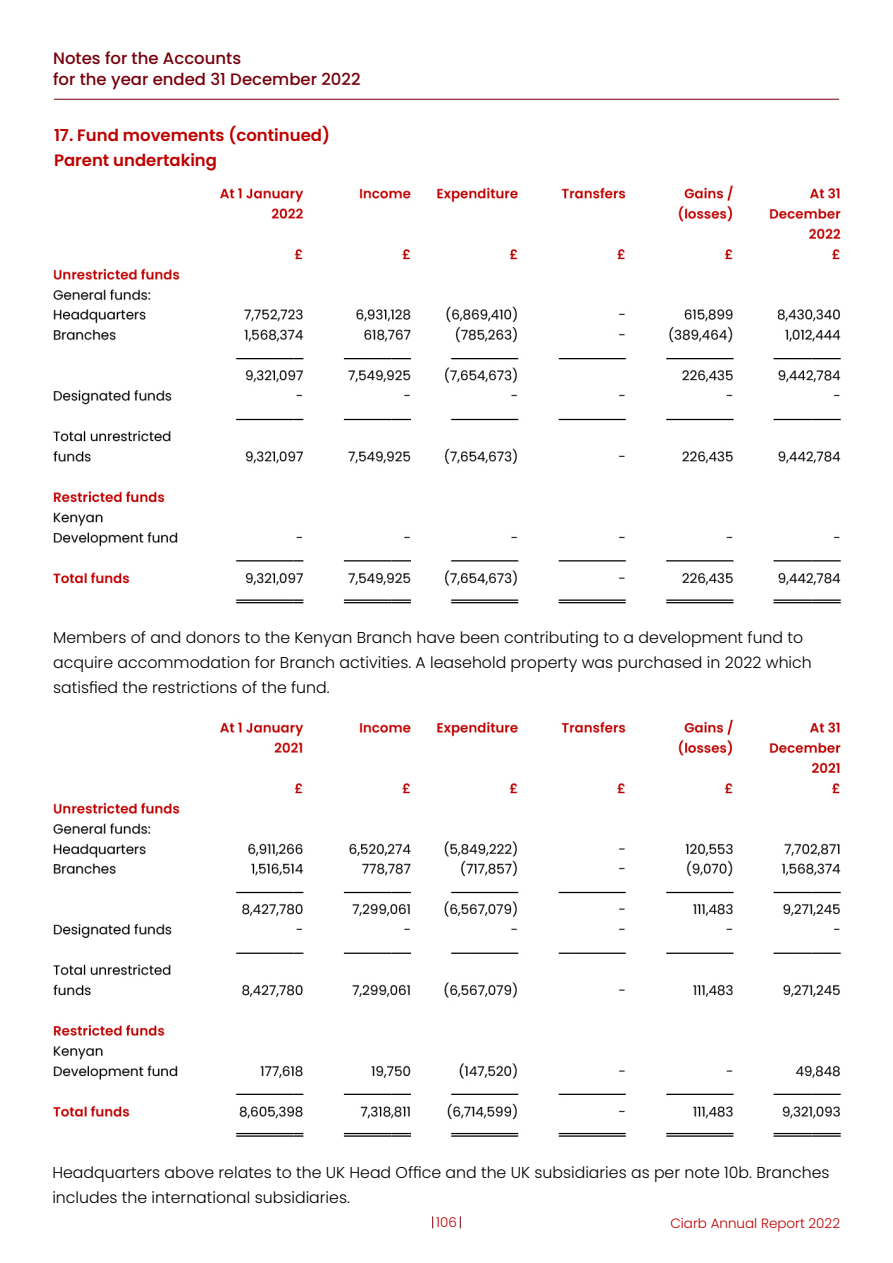
<style>
.page{position:relative;width:893px;height:1263px;background:#fff}
.page>*{position:absolute;margin:0;border:0;box-sizing:border-box;transform-origin:0 0}
.t1{font:500 16.5px/21px "Poppins";color:#77000c}
.t2{font:600 16.5px/25.5px "Poppins";color:#be0000}
.t3{font:300 15.75px/24.8px "Poppins";color:#000}
.t4{font:300 13.5px "Poppins";color:#be0000}
</style>
<div class="page">
<svg style="left:432px;top:1216px;width:1px;height:12px"></svg>
<svg style="left:460px;top:1216px;width:1px;height:12px"></svg>
<hr style="left:54px;top:99px;width:785px;height:1px;background:#77000c">
<img style="left:53px;top:185px;width:789px;height:419px">
<img style="left:53px;top:719px;width:789px;height:418px">
<p class="t1" style="left:53px;top:48px;width:309px">Notes for the Accounts<br>for the year ended 31 December 2022</p>
<p class="t2" style="left:54px;top:122px;width:278px">17. Fund movements (continued)<br>Parent undertaking</p>
<p class="t3" style="left:53px;top:625px;width:760px">Members of and donors to the Kenyan Branch have been contributing to a development fund to acquire accommodation for Branch activities. A leasehold property was purchased in 2022 which satisfied the restrictions of the fund.</p>
<p class="t3" style="left:52px;top:1160px;width:779px">Headquarters above relates to the UK Head Office and the UK subsidiaries as per note 10b. Branches includes the international subsidiaries.</p>
<p class="t4" style="left:436px;top:1214px;width:22px">106</p>
<p class="t4" style="left:670px;top:1215px;width:171px">Ciarb Annual Report 2022</p>
</div>
